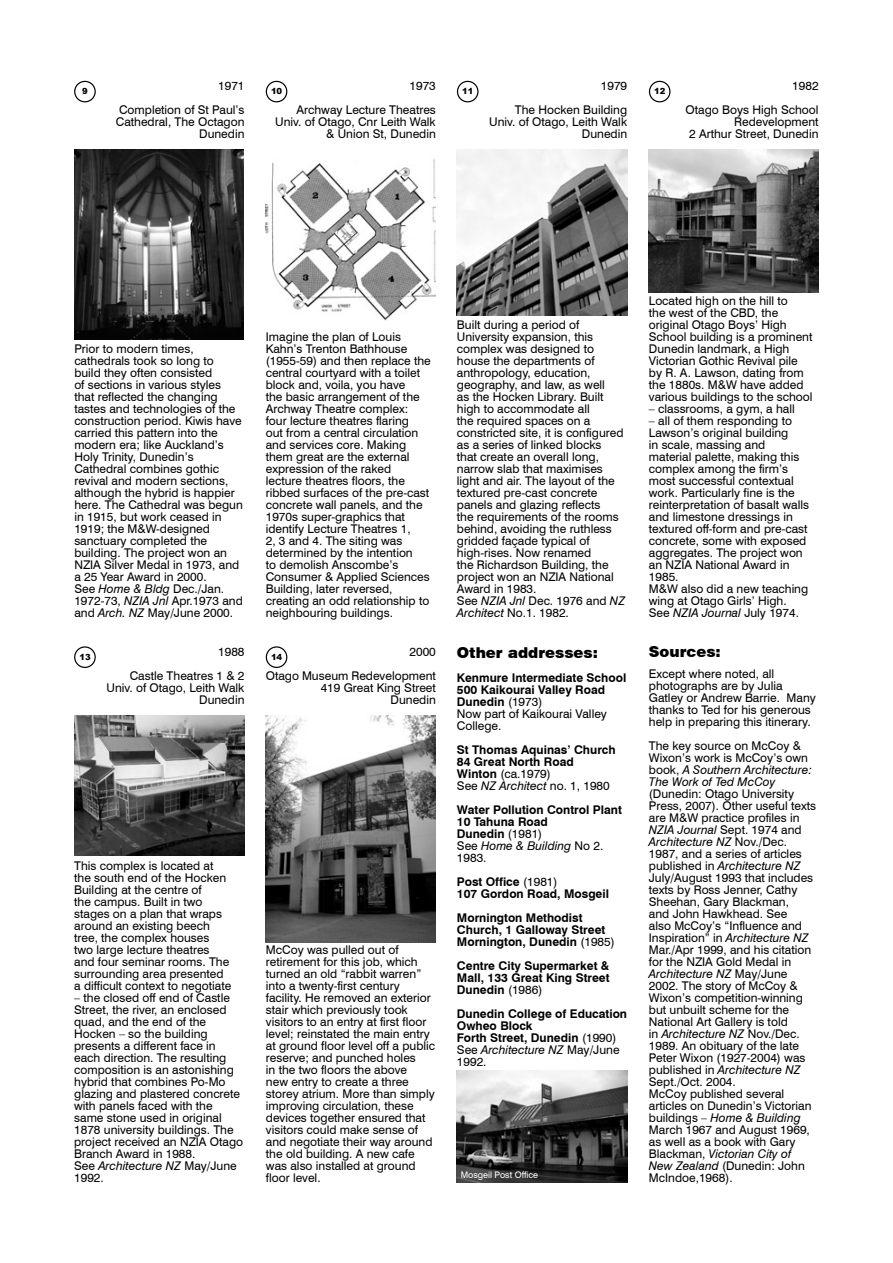
<style>
.page{position:relative;width:893px;height:1263px;background:#fff}
.page>*{position:absolute;margin:0;border:0;box-sizing:border-box;transform-origin:0 0}
.t1{font:900 15px "Swiss 721 BT";color:#000}
.t2{font:12px/12px "Swiss 721 BT";color:#000;text-align:right}
.t3{font:700 12px/12px "Swiss 721 BT";color:#000}
.t4{font:9px "Swiss 721 BT";color:#fff}
.t5{font:900 8.4px "Arial";color:#000}
.s1{font-style:italic}
.s2{font-weight:400}
.s3{font-weight:400;font-style:italic}
</style>
<div class="page">
<div style="left:266px;top:81px;width:21px;height:21px;border:1px solid #000;border-radius:50%"></div>
<div style="left:457px;top:81px;width:21px;height:21px;border:1px solid #000;border-radius:50%"></div>
<div style="left:649px;top:81px;width:21px;height:21px;border:1px solid #000;border-radius:50%"></div>
<div style="left:74px;top:646px;width:22px;height:22px;border:1px solid #000;border-radius:50%"></div>
<div style="left:74px;top:81px;width:22px;height:21px;border:1px solid #000;border-radius:50%"></div>
<div style="left:266px;top:646px;width:21px;height:22px;border:1px solid #000;border-radius:50%"></div>
<img style="left:74px;top:150px;width:170px;height:189px">
<img style="left:266px;top:716px;width:170px;height:226px">
<img style="left:457px;top:1071px;width:170px;height:111px">
<img style="left:457px;top:150px;width:170px;height:165px">
<img style="left:74px;top:716px;width:170px;height:139px">
<img style="left:266px;top:159px;width:170px;height:162px">
<img style="left:649px;top:150px;width:170px;height:142px">
<p class="t5" style="left:82px;top:85px;width:7px">9</p>
<p class="t2" style="left:119px;top:74px;width:127px;line-height:24px">1971<br>Completion of St Paul’s</p>
<p class="t2" style="left:116px;top:116px;width:130px">Cathedral, The Octagon<br>Dunedin</p>
<p class="t2" style="left:297px;top:74px;width:141px;line-height:24px">1973<br>Archway Lecture Theatres</p>
<p class="t2" style="left:275px;top:116px;width:162px">Univ. of Otago, Cnr Leith Walk &amp; Union St, Dunedin</p>
<p class="t5" style="left:271px;top:85px;width:13px">10</p>
<p class="t2" style="left:515px;top:74px;width:114px;line-height:24px">1979<br>The Hocken Building</p>
<p class="t2" style="left:489px;top:116px;width:139px">Univ. of Otago, Leith Walk<br>Dunedin</p>
<p class="t5" style="left:462px;top:85px;width:13px">11</p>
<p class="t5" style="left:654px;top:85px;width:13px">12</p>
<p class="t2" style="left:686px;top:74px;width:134px;line-height:24px">1982<br>Otago Boys High School</p>
<p class="t2" style="left:689px;top:116px;width:131px">Redevelopment<br>2 Arthur Street, Dunedin</p>
<p class="t2" style="left:74px;top:342px;width:170px;text-align:left">Prior to modern times, cathedrals took so long to build they often consisted<br>of sections in various styles that reflected the changing tastes and technologies of the construction period. Kiwis have carried this pattern into the modern era; like Auckland’s<br>Holy Trinity, Dunedin’s<br>Cathedral combines gothic revival and modern sections, although the hybrid is happier here. The Cathedral was begun in 1915, but work ceased in<br>1919; the M&amp;W-designed sanctuary completed the building. The project won an<br>NZIA Silver Medal in 1973, and a 25 Year Award in 2000.<br>See <span class="s1">Home &amp; Bldg</span> Dec./Jan.<br>1972-73, <span class="s1">NZIA Jnl</span> Apr.1973 and and <span class="s1">Arch. NZ</span> May/June 2000.</p>
<p class="t2" style="left:266px;top:330px;width:167px;text-align:left">Imagine the plan of Louis<br>Kahn’s Trenton Bathhouse (1955-59) and then replace the central courtyard with a toilet block and, voila, you have<br>the basic arrangement of the<br>Archway Theatre complex: four lecture theatres flaring<br>out from a central circulation and services core. Making them great are the external expression of the raked<br>lecture theatres floors, the ribbed surfaces of the pre-cast concrete wall panels, and the<br>1970s super-graphics that identify Lecture Theatres 1,<br>2, 3 and 4. The siting was determined by the intention<br>to demolish Anscombe’s<br>Consumer &amp; Applied Sciences<br>Building, later reversed, creating an odd relationship to neighbouring buildings.</p>
<p class="t2" style="left:457px;top:318px;width:170px;text-align:left">Built during a period of<br>University expansion, this complex was designed to house the departments of anthropology, education, geography, and law, as well<br>as the Hocken Library. Built high to accommodate all<br>the required spaces on a constricted site, it is configured as a series of linked blocks<br>that create an overall long, narrow slab that maximises light and air. The layout of the textured pre-cast concrete panels and glazing reflects<br>the requirements of the rooms behind, avoiding the ruthless gridded façade typical of high-rises. Now renamed<br>the Richardson Building, the project won an NZIA National<br>Award in 1983.<br>See <span class="s1">NZIA Jnl</span> Dec. 1976 and <span class="s1">NZ<br>Architect</span> No.1. 1982.</p>
<p class="t2" style="left:649px;top:294px;width:165px;text-align:left">Located high on the hill to<br>the west of the CBD, the original Otago Boys’ High<br>School building is a prominent<br>Dunedin landmark, a High<br>Victorian Gothic Revival pile by R. A. Lawson, dating from the 1880s. M&amp;W have added various buildings to the school</p>
<p class="t2" style="left:649px;top:402px;width:147px">– classrooms, a gym, a hall</p>
<p class="t2" style="left:649px;top:414px;width:162px;text-align:left">– all of them responding to<br>Lawson’s original building<br>in scale, massing and material palette, making this complex among the firm’s most successful contextual work. Particularly fine is the reinterpretation of basalt walls and limestone dressings in textured off-form and pre-cast concrete, some with exposed aggregates. The project won an NZIA National Award in<br>1985.<br>M&amp;W also did a new teaching wing at Otago Girls’ High.<br>See <span class="s1">NZIA Journal</span> July 1974.</p>
<p class="t5" style="left:79px;top:650px;width:13px">13</p>
<p class="t1" style="left:649px;top:643px;width:73px">Sources:</p>
<p class="t2" style="left:649px;top:667px;width:169px;text-align:left">Except where noted, all photographs are by Julia<br>Gatley or Andrew Barrie. Many thanks to Ted for his generous help in preparing this itinerary.</p>
<p class="t2" style="left:649px;top:739px;width:165px;text-align:left">The key source on McCoy &amp;<br>Wixon’s work is McCoy’s own book, <span class="s1">A Southern Architecture:<br>The Work of Ted McCoy</span></p>
<p class="t2" style="left:649px;top:787px;width:169px;text-align:left">(Dunedin: Otago University<br>Press, 2007). Other useful texts are M&amp;W practice profiles in<br><span class="s1">NZIA Journal</span> Sept. 1974 and<br><span class="s1">Architecture NZ</span> Nov./Dec.<br>1987, and a series of articles published in <span class="s1">Architecture NZ<br></span>July/August 1993 that includes texts by Ross Jenner, Cathy<br>Sheehan, Gary Blackman,<br>and John Hawkhead. See<br>also McCoy’s “Influence and<br>Inspiration” in <span class="s1">Architecture NZ<br></span>Mar./Apr 1999, and his citation for the NZIA Gold Medal in<br><span class="s1">Architecture NZ</span> May/June<br>2002. The story of McCoy &amp;<br>Wixon’s competition-winning but unbuilt scheme for the<br>National Art Gallery is told<br>in <span class="s1">Architecture NZ</span> Nov./Dec.<br>1989. An obituary of the late<br>Peter Wixon (1927-2004) was published in <span class="s1">Architecture NZ<br></span>Sept./Oct. 2004.<br>McCoy published several articles on Dunedin’s Victorian buildings – <span class="s1">Home &amp; Building<br></span>March 1967 and August 1969, as well as a book with Gary<br>Blackman, <span class="s1">Victorian City of<br>New Zealand</span> (Dunedin: John<br>McIndoe,1968).</p>
<p class="t1" style="left:457px;top:643px;width:143px">Other addresses:</p>
<p class="t3" style="left:457px;top:671px;width:171px">Kenmure Intermediate School<br>500 Kaikourai Valley Road<br>Dunedin <span class="s2">(1973)<br>Now part of Kaikourai Valley<br>College.</span></p>
<p class="t3" style="left:457px;top:743px;width:160px">St Thomas Aquinas’ Church<br>84 Great North Road<br>Winton <span class="s2">(ca.1979)<br>See</span> <span class="s3">NZ Architect</span> <span class="s2">no. 1, 1980</span></p>
<p class="t3" style="left:457px;top:803px;width:166px">Water Pollution Control Plant<br>10 Tahuna Road<br>Dunedin <span class="s2">(1981)<br>See</span> <span class="s3">Home &amp; Building</span> <span class="s2">No 2.<br>1983.</span></p>
<p class="t3" style="left:457px;top:875px;width:154px">Post Office <span class="s2">(1981)<br></span>107 Gordon Road, Mosgeil</p>
<p class="t3" style="left:457px;top:911px;width:159px">Mornington Methodist<br>Church, 1 Galloway Street<br>Mornington, Dunedin <span class="s2">(1985)</span></p>
<p class="t3" style="left:457px;top:959px;width:154px;text-align:justify">Centre City Supermarket &amp; Mall, 133 Great King Street Dunedin <span class="s2">(1986)</span></p>
<p class="t3" style="left:457px;top:1007px;width:172px">Dunedin College of Education<br>Owheo Block<br>Forth Street, Dunedin <span class="s2">(1990)<br>See</span> <span class="s3">Architecture NZ</span> <span class="s2">May/June<br>1992.</span></p>
<p class="t2" style="left:130px;top:639px;width:116px;line-height:24px">1988<br>Castle Theatres 1 &amp; 2</p>
<p class="t2" style="left:107px;top:681px;width:139px">Univ. of Otago, Leith Walk<br>Dunedin</p>
<p class="t2" style="left:266px;top:639px;width:172px;line-height:24px">2000<br>Otago Museum Redevelopment</p>
<p class="t2" style="left:321px;top:681px;width:117px">419 Great King Street<br>Dunedin</p>
<p class="t5" style="left:271px;top:650px;width:13px">14</p>
<p class="t2" style="left:74px;top:860px;width:159px;text-align:left">This complex is located at the south end of the Hocken<br>Building at the centre of<br>the campus. Built in two stages on a plan that wraps around an existing beech tree, the complex houses two large lecture theatres and four seminar rooms. The surrounding area presented a difficult context to negotiate</p>
<p class="t2" style="left:74px;top:992px;width:170px;text-align:left">– the closed off end of Castle<br>Street, the river, an enclosed quad, and the end of the<br>Hocken – so the building presents a different face in each direction. The resulting composition is an astonishing hybrid that combines Po-Mo glazing and plastered concrete with panels faced with the same stone used in original<br>1878 university buildings. The project received an NZIA Otago<br>Branch Award in 1988.<br>See <span class="s1">Architecture NZ</span> May/June<br>1992.</p>
<p class="t2" style="left:266px;top:944px;width:171px;text-align:left">McCoy was pulled out of retirement for this job, which turned an old “rabbit warren” into a twenty-first century facility. He removed an exterior stair which previously took visitors to an entry at first floor level; reinstated the main entry at ground floor level off a public reserve; and punched holes<br>in the two floors the above<br>new entry to create a three storey atrium. More than simply improving circulation, these devices together ensured that visitors could make sense of and negotiate their way around the old building. A new cafe was also installed at ground floor level.</p>
<p class="t4" style="left:461px;top:1169px;width:79px">Mosgeil Post Office</p>
</div>
